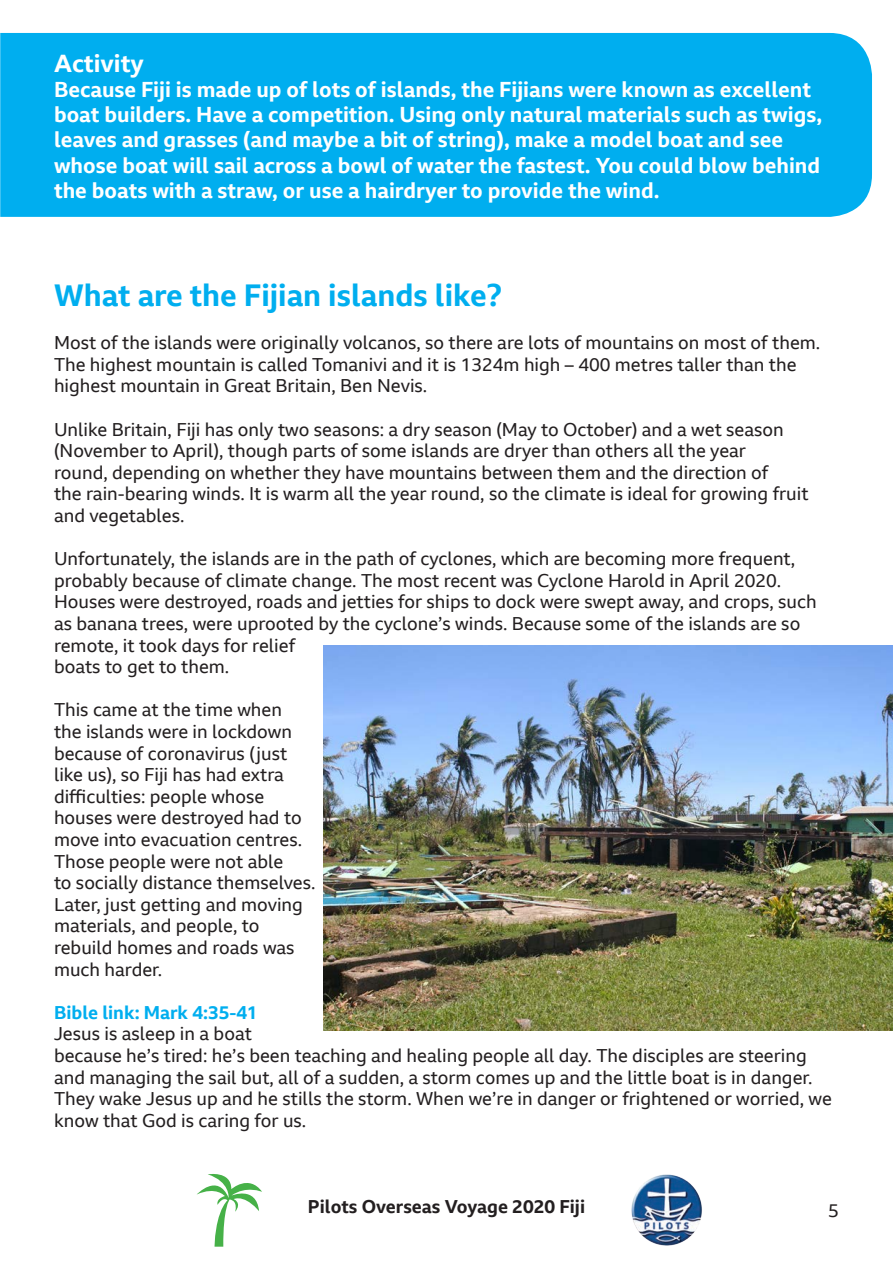
<style>
.page{position:relative;width:893px;height:1263px;background:#fff}
.page>*{position:absolute;margin:0;border:0;box-sizing:border-box;transform-origin:0 0}
.t1{font:700 30px "BBC Reith Sans";color:#00aeef}
.t2{font:700 24px "BBC Reith Sans";color:#fff}
.t3{font:700 21px/25.2px "BBC Reith Sans";color:#fff}
.t4{font:18px/21.6px "BBC Reith Sans";color:#231f20}
.t5{font:700 18px "BBC Reith Sans";color:#231f20}
.t6{font:700 18px "BBC Reith Sans";color:#00aeef}
</style>
<div class="page">
<img style="left:631px;top:1174px;width:71px;height:72px">
<svg style="left:197px;top:1174px;width:65px;height:73px"></svg>
<div style="left:47px;top:33px;width:825px;height:184px;background:#00aeef"></div>
<img style="left:323px;top:645px;width:570px;height:385px">
<div style="left:0;top:32px;width:47px;height:185px;background:#00aeef"></div>
<p class="t2" style="left:54px;top:48px;width:91px">Activity</p>
<p class="t3" style="left:54px;top:77px;width:770px">Because Fiji is made up of lots of islands, the Fijians were known as excellent boat builders. Have a competition. Using only natural materials such as twigs, leaves and grasses (and maybe a bit of string), make a model boat and see whose boat will sail across a bowl of water the fastest. You could blow behind the boats with a straw, or use a hairdryer to provide the wind.</p>
<p class="t1" style="left:54px;top:276px;width:450px">What are the Fijian islands like?</p>
<p class="t4" style="left:54px;top:332px;width:768px">Most of the islands were originally volcanos, so there are lots of mountains on most of them.<br>The highest mountain is called Tomanivi and it is 1324m high – 400 metres taller than the highest mountain in Great Britain, Ben Nevis.</p>
<p class="t4" style="left:54px;top:418px;width:756px">Unlike Britain, Fiji has only two seasons: a dry season (May to October) and a wet season (November to April), though parts of some islands are dryer than others all the year<br>round, depending on whether they have mountains between them and the direction of<br>the rain-bearing winds. It is warm all the year round, so the climate is ideal for growing fruit and vegetables.</p>
<p class="t4" style="left:54px;top:548px;width:764px">Unfortunately, the islands are in the path of cyclones, which are becoming more frequent, probably because of climate change. The most recent was Cyclone Harold in April 2020.<br>Houses were destroyed, roads and jetties for ships to dock were swept away, and crops, such as banana trees, were uprooted by the cyclone’s winds. Because some of the islands are so remote, it took days for relief<br>boats to get to them.</p>
<p class="t4" style="left:54px;top:699px;width:263px">This came at the time when<br>the islands were in lockdown because of coronavirus (just like us), so Fiji has had extra difficulties: people whose houses were destroyed had to move into evacuation centres.<br>Those people were not able<br>to socially distance themselves.<br>Later, just getting and moving materials, and people, to rebuild homes and roads was much harder.</p>
<p class="t6" style="left:54px;top:1001px;width:205px">Bible link: Mark 4:35-41</p>
<p class="t4" style="left:54px;top:1023px;width:779px">Jesus is asleep in a boat<br>because he’s tired: he’s been teaching and healing people all day. The disciples are steering and managing the sail but, all of a sudden, a storm comes up and the little boat is in danger.<br>They wake Jesus up and he stills the storm. When we’re in danger or frightened or worried, we know that God is caring for us.</p>
<p class="t5" style="left:308px;top:1195px;width:279px">Pilots Overseas Voyage 2020 Fiji</p>
<p class="t4" style="left:828px;top:1199px;width:12px">5</p>
</div>
